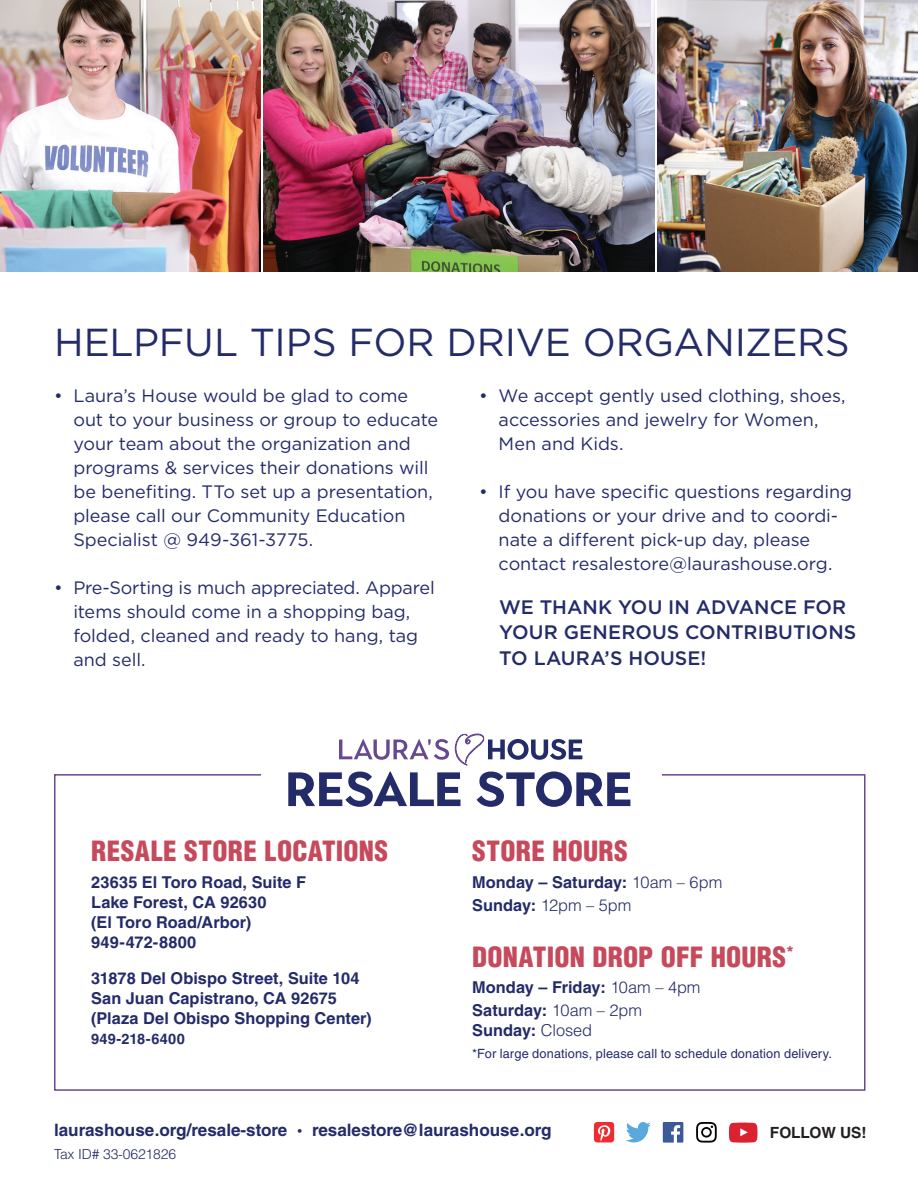
<style>
.page{position:relative;width:918px;height:1188px;background:#fff}
.page>*{position:absolute;margin:0;border:0;box-sizing:border-box;transform-origin:0 0}
.t1{font:39px "Gotham HTF";letter-spacing:-.01em;color:#242b69}
.t2{font:900 condensed 27.15px "Helvetica LT Std";letter-spacing:.01em;color:#c6495c}
.t3{font:500 19.5px/25.5px "Gotham HTF";letter-spacing:.005em;color:#242b69}
.t4{font:18px/24px "Gotham HTF";letter-spacing:-.005em;color:#242b69}
.t5{font:700 17.1px "Helvetica LT Std";color:#242b69}
.t6{font:700 16.35px/20px "Helvetica LT Std";color:#242b69}
.t7{font:300 16.35px "Helvetica";letter-spacing:-.005em;color:#242b69}
.t8{font:700 15.45px "Helvetica";color:#231f20}
.t9{font:700 14.55px "Helvetica LT Std";letter-spacing:.02em;color:#242b69}
.t10{font:300 13.95px "Helvetica";letter-spacing:-.01em;color:#242b69}
.t11{font:12.75px "Helvetica";letter-spacing:.01em;color:#242b69}
.s1{font-family:"Helvetica";font-weight:300}
.s2{font-family:"Helvetica LT Std";font-weight:700}
.s3{font-size:11.4px}
</style>
<div class="page">
<div style="left:54px;top:774px;width:812px;height:317px;border:2px solid #68488f"></div>
<div style="left:261px;top:738px;width:401px;height:86px;background:#fff"></div>
<svg style="left:696px;top:1122px;width:21px;height:21px"></svg>
<svg style="left:626px;top:1122px;width:25px;height:20px"></svg>
<svg style="left:663px;top:1122px;width:20px;height:21px"></svg>
<svg style="left:729px;top:1123px;width:29px;height:20px"></svg>
<div style="left:594px;top:1122px;width:20px;height:20px;background:#ee2d33;border-radius:3px"></div>
<svg style="left:598px;top:1125px;width:12px;height:16px"></svg>
<img style="left:264px;top:0;width:390px;height:272px">
<img style="left:657px;top:0;width:261px;height:272px">
<img style="left:0;top:0;width:261px;height:272px">
<svg style="left:288px;top:733px;width:342px;height:74px"></svg>
<p class="t1" style="left:54px;top:321px;width:797px">HELPFUL TIPS FOR DRIVE ORGANIZERS</p>
<p class="t4" style="left:73px;top:383px;width:366px;text-indent:-19px">• Laura’s House would be glad to come out to your business or group to educate your team about the organization and programs &amp; services their donations will be benefiting. TTo set up a presentation, please call our Community Education Specialist @ 949-361-3775.</p>
<p class="t4" style="left:73px;top:575px;width:363px;text-indent:-19px">• Pre-Sorting is much appreciated. Apparel items should come in a shopping bag, folded, cleaned and ready to hang, tag and sell.</p>
<p class="t4" style="left:499px;top:383px;width:349px;text-indent:-19px">• We accept gently used clothing, shoes, accessories and jewelry for Women,<br>Men and Kids.</p>
<p class="t4" style="left:499px;top:479px;width:355px;text-indent:-19px">• If you have specific questions regarding donations or your drive and to coordi&shy;nate a different pick-up day, please contact resalestore@laurashouse.org.</p>
<p class="t3" style="left:499px;top:594px;width:359px">WE THANK YOU IN ADVANCE FOR<br>YOUR GENEROUS CONTRIBUTIONS<br>TO LAURA’S HOUSE!</p>
<p class="t2" style="left:91px;top:834px;width:299px">RESALE STORE LOCATIONS</p>
<p class="t6" style="left:91px;top:872px;width:216px">23635 El Toro Road, Suite F</p>
<p class="t6" style="left:91px;top:892px;width:177px">Lake Forest, CA 92630</p>
<p class="t6" style="left:91px;top:912px;width:162px">(El Toro Road/Arbor)</p>
<p class="t6" style="left:91px;top:932px;width:107px">949-472-8800</p>
<p class="t6" style="left:91px;top:968px;width:270px">31878 Del Obispo Street, Suite 104</p>
<p class="t6" style="left:91px;top:988px;width:247px">San Juan Capistrano, CA 92675</p>
<p class="t6" style="left:91px;top:1008px;width:282px">(Plaza Del Obispo Shopping Center)</p>
<p class="t9" style="left:91px;top:1030px;width:95px">949-218-6400</p>
<p class="t2" style="left:472px;top:834px;width:157px">STORE HOURS</p>
<p class="t6" style="left:472px;top:872px;width:252px">Monday – Saturday: <span class="s1">10am – 6pm</span></p>
<p class="t7" style="left:472px;top:895px;width:161px"><span class="s2">Sunday:</span> 12pm – 5pm</p>
<p class="t2" style="left:472px;top:940px;width:323px">DONATION DROP OFF HOURS<sup>*</sup></p>
<p class="t6" style="left:472px;top:977px;width:230px">Monday – Friday: <span class="s1">10am – 4pm</span></p>
<p class="t6" style="left:472px;top:1000px;width:171px">Saturday: <span class="s1">10am – 2pm<br></span>Sunday: <span class="s1">Closed</span></p>
<p class="t11" style="left:472px;top:1047px;width:361px">*For large donations, please call to schedule donation delivery.</p>
<p class="t5" style="left:54px;top:1120px;width:499px">laurashouse.org/resale-store <span class="s3">•</span> resalestore@laurashouse.org</p>
<p class="t8" style="left:770px;top:1123px;width:98px">FOLLOW US!</p>
<p class="t10" style="left:54px;top:1145px;width:124px">Tax ID# 33-0621826</p>
</div>
